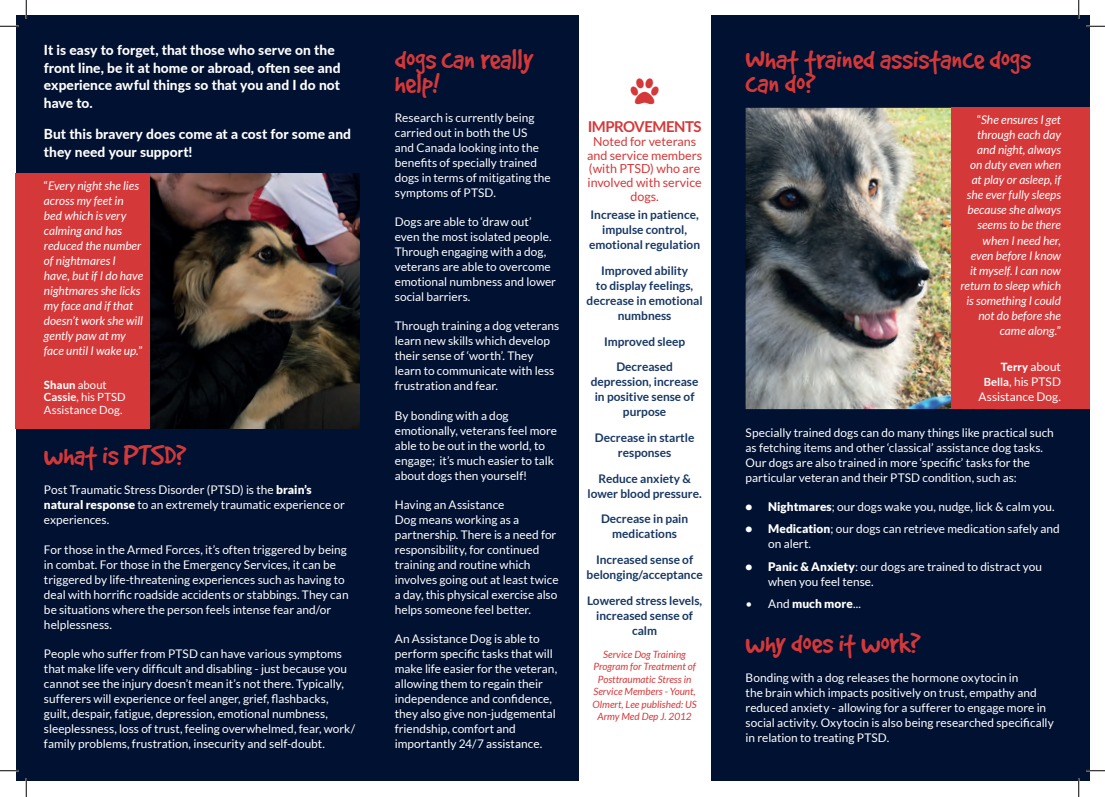
<style>
.page{position:relative;width:1105px;height:797px;background:#fff}
.page>*{position:absolute;margin:0;border:0;box-sizing:border-box;transform-origin:0 0}
.hd2{font:31.25px/23.8px "Mytphc Good Dog Plain";letter-spacing:-.005em;color:#d53839}
.main{font:700 15px "Xmkmtr Lato";letter-spacing:-.035em;color:#d53839}
.main_paras{font:800 13.75px/17.5px "Qdnxts Lato";letter-spacing:.005em;color:#fff}
.main-2{font:12.5px/13.8px "Drdxhy Lato";color:#d53839;text-align:center}
.main_paras-2{font:11.88px/15px "Drdxhy Lato";color:#fff}
.main_paras-3{font:11.88px/15px "Ywylsh Lato";color:#fff}
.main_paras-4{font:italic 11.88px/15px "Txysvx Lato";color:#fff}
.main-3{font:700 11.88px/15px "Xmkmtr Lato";color:#173764;text-align:center}
.t1{font:900 11.88px "Fxrfjy Lato";letter-spacing:.005em;color:#fff}
.main_paras-5{font:11.25px/12.5px "Drdxhy Lato";letter-spacing:.005em;color:#fff}
.main_paras-6{font:800 11.25px "Qdnxts Lato";letter-spacing:.015em;color:#fff}
.main-4{font:italic 10px/12.5px "Txysvx Lato";color:#d53839;text-align:center}
.s1{font-family:"Vmwwml Lato"}
.s2{font-family:"Drdxhy Lato";font-style:normal}
.s3{font-family:"Cfvsgw Lato"}
.s4{font-family:"Qdnxts Lato";font-weight:800}
.s5{font-family:"Xmkmtr Lato";font-weight:700}
.s6{font-family:"Ywylsh Lato"}
.s7{font-family:"Fxrfjy Lato";font-weight:900}
.s8{font-family:"Drdxhy Lato"}
.s9{font-family:"Drdxhy Lato";font-weight:400;font-size:11.88px}
.s10{font-family:"Xmkmtr Lato";font-weight:700;font-size:11.25px}
.s11{font-family:"Drdxhy Lato";font-weight:400}
</style>
<div class="page">
<div style="left:16px;top:16px;width:1073px;height:765px;background:#001131"></div>
<img style="left:150px;top:173px;width:209px;height:255px">
<div style="left:579px;top:16px;width:131px;height:765px;background:#fff"></div>
<div style="left:16px;top:173px;width:134px;height:255px;background:#d53839"></div>
<img style="left:746px;top:108px;width:205px;height:301px">
<div style="left:951px;top:108px;width:138px;height:301px;background:#d53839"></div>
<svg style="left:0;top:25px;width:19px;height:2px"></svg>
<svg style="left:1086px;top:25px;width:19px;height:2px"></svg>
<svg style="left:0;top:770px;width:19px;height:1px"></svg>
<svg style="left:1086px;top:770px;width:19px;height:1px"></svg>
<svg style="left:25px;top:0;width:2px;height:19px"></svg>
<svg style="left:25px;top:778px;width:2px;height:19px"></svg>
<svg style="left:1078px;top:0;width:1px;height:19px"></svg>
<svg style="left:1078px;top:778px;width:1px;height:19px"></svg>
<p class="main_paras" style="left:44px;top:41px;width:298px">It is easy to forget, that those who serve on the <span class="s1">front line, be it at home or abroad, often see and </span>experience awful things so that you and I do not have to.</p>
<p class="main_paras" style="left:44px;top:125px;width:309px">But this bravery does come at a cost for some and they need your support!</p>
<p class="main_paras-4" style="left:44px;top:178px;width:101px"><span class="s2">“</span>Every night she lies across my feet in bed which is very <span class="s3">calming and has </span>reduced the number of nightmares I have, but if I do have nightmares she licks my face and if that doesn’t work she will gently paw at my face until I wake up.<span class="s2">”</span></p>
<p class="main_paras-5" style="left:44px;top:378px;width:83px"><span class="s4">Shaun</span> about<br><span class="s5">Cassie</span>, his PTSD<br>Assistance Dog.</p>
<p class="hd2" style="left:44px;top:443px;width:144px">what is PTSD?</p>
<p class="main_paras-2" style="left:44px;top:482px;width:302px"><span class="s6">Post Traumatic Stress Disorder (PTSD) is the</span> <span class="s7">brain’s natural response</span> to an extremely traumatic experience or experiences.</p>
<p class="main_paras-2" style="left:44px;top:542px;width:306px">For those in the Armed Forces, it’s often triggered by being in combat. For those in the Emergency Services, it can be triggered by life-threatening experiences such as having to <span class="s6">deal with horrific roadside accidents or stabbings. They can be situations where the person feels intense fear and/or </span>helplessness.</p>
<p class="main_paras-3" style="left:44px;top:646px;width:313px"><span class="s8">People who suffer from PTSD can have various symptoms </span>that make life very difficult and disabling - just because you cannot see the injury doesn’t mean it’s not there. Typically, sufferers will experience or feel anger, grief, flashbacks, <span class="s8">guilt, despair, fatigue, depression, emotional numbness, </span>sleeplessness, loss of trust, feeling overwhelmed, fear, work/ <span class="s8">family problems, frustration, insecurity and self-doubt.</span></p>
<p class="hd2" style="left:395px;top:47px;width:140px">dogs can really help!</p>
<p class="main_paras-2" style="left:395px;top:110px;width:157px">Research is currently being carried out in both the US<br>and Canada looking into the <span class="s6">benefits of specially trained </span>dogs in terms of mitigating the symptoms of PTSD.</p>
<p class="main_paras-2" style="left:395px;top:214px;width:163px">Dogs are able to ‘draw out’ even the most isolated people.<br>Through engaging with a dog, veterans are able to overcome emotional numbness and lower social barriers.</p>
<p class="main_paras-2" style="left:395px;top:318px;width:166px">Through training a dog veterans learn new skills which develop their sense of ‘worth’. They learn to communicate with less frustration and fear.</p>
<p class="main_paras-2" style="left:395px;top:408px;width:164px">By bonding with a dog emotionally, veterans feel more able to be out in the world, to engage; it’s much easier to talk about dogs then yourself!</p>
<p class="main_paras-2" style="left:395px;top:497px;width:165px">Having an Assistance<br>Dog means working as a partnership. There is a need for responsibility, for continued training and routine which involves going out at least twice a day, this physical exercise also helps someone feel better.</p>
<p class="main_paras-3" style="left:395px;top:631px;width:164px"><span class="s8">An Assistance Dog is able to </span>perform specific tasks that will <span class="s8">make life easier for the veteran, allowing them to regain their </span>independence and confidence, they also give non-judgemental <span class="s8">friendship, comfort and </span>importantly 24/7 assistance.</p>
<p class="main" style="left:588px;top:118px;width:115px">IMPROVEMENTS</p>
<p class="main-2" style="left:587px;top:134px;width:117px">Noted for veterans and service members <span class="s6">(with PTSD) who are </span>involved with service dogs.</p>
<p class="main-3" style="left:589px;top:207px;width:112px">Increase in patience, impulse control, emotional regulation</p>
<p class="main-3" style="left:586px;top:263px;width:118px">Improved ability<br>to display feelings, decrease in emotional numbness</p>
<p class="main-3" style="left:604px;top:334px;width:83px">Improved sleep</p>
<p class="main-3" style="left:591px;top:359px;width:109px">Decreased depression, increase in positive sense of purpose</p>
<p class="main-3" style="left:595px;top:430px;width:101px">Decrease in startle responses</p>
<p class="main-3" style="left:587px;top:470px;width:116px">Reduce anxiety &amp; lower blood pressure.</p>
<p class="main-3" style="left:601px;top:511px;width:89px">Decrease in pain medications</p>
<p class="main-3" style="left:587px;top:552px;width:118px">Increased sense of belonging/acceptance</p>
<p class="main-3" style="left:587px;top:592px;width:117px">Lowered stress levels, increased sense of calm</p>
<p class="main-4" style="left:592px;top:648px;width:106px">Service Dog Training<br>Program for Treatment of<br>Posttraumatic Stress in<br>Service Members - Yount,<br>Olmert, Lee published: US<br>Army Med Dep J. 2012</p>
<p class="hd2" style="left:746px;top:47px;width:287px">What trained assistance dogs can do?</p>
<p class="main_paras-4" style="left:960px;top:113px;width:102px;text-align:right"><span class="s2">“</span>She ensures I get through each day and night, always<br>on duty even when at play or asleep, if she ever fully sleeps because she always seems to be there when I need her, even before I know<br>it myself. I can now return to sleep which is something I could not do before she <span class="s3">came along</span><span class="s2">.”</span></p>
<p class="main_paras-6" style="left:1001px;top:358px;width:62px">Terry <span class="s9">about</span></p>
<p class="main_paras-2" style="left:978px;top:374px;width:84px;text-align:center"><span class="s10">Bella</span>, his PTSD<br>Assistance Dog.</p>
<p class="main_paras-2" style="left:746px;top:425px;width:310px">Specially trained dogs can do many things like practical such as fetching items and other ‘classical’ assistance dog tasks.<br><span class="s6">Our dogs are also trained in more ‘specific’ tasks for the </span>particular veteran and their PTSD condition, such as:</p>
<p class="main_paras-2" style="left:746px;top:499px;width:310px"><span class="s7">• Nightmares</span>; our dogs wake you, nudge, lick &amp; calm you.</p>
<p class="main_paras-2" style="left:768px;top:521px;width:293px;text-indent:-22px"><span class="s7">• Medication</span>; our dogs can retrieve medication safely and on alert.</p>
<p class="main_paras-2" style="left:768px;top:558px;width:276px;text-indent:-22px"><span class="s7">• Panic &amp; Anxiety</span>: our dogs are trained to distract you when you feel tense.</p>
<p class="t1" style="left:746px;top:596px;width:117px"><span class="s11">• And</span> much more<span class="s11">...</span></p>
<p class="hd2" style="left:746px;top:631px;width:177px">why does it work?</p>
<p class="main_paras-2" style="left:746px;top:670px;width:310px">Bonding with a dog releases the hormone oxytocin in<br>the brain which impacts positively on trust, empathy and reduced anxiety - allowing for a sufferer to engage more in <span class="s6">social activity. Oxytocin is also being researched specifically </span>in relation to treating PTSD.</p>
</div>
